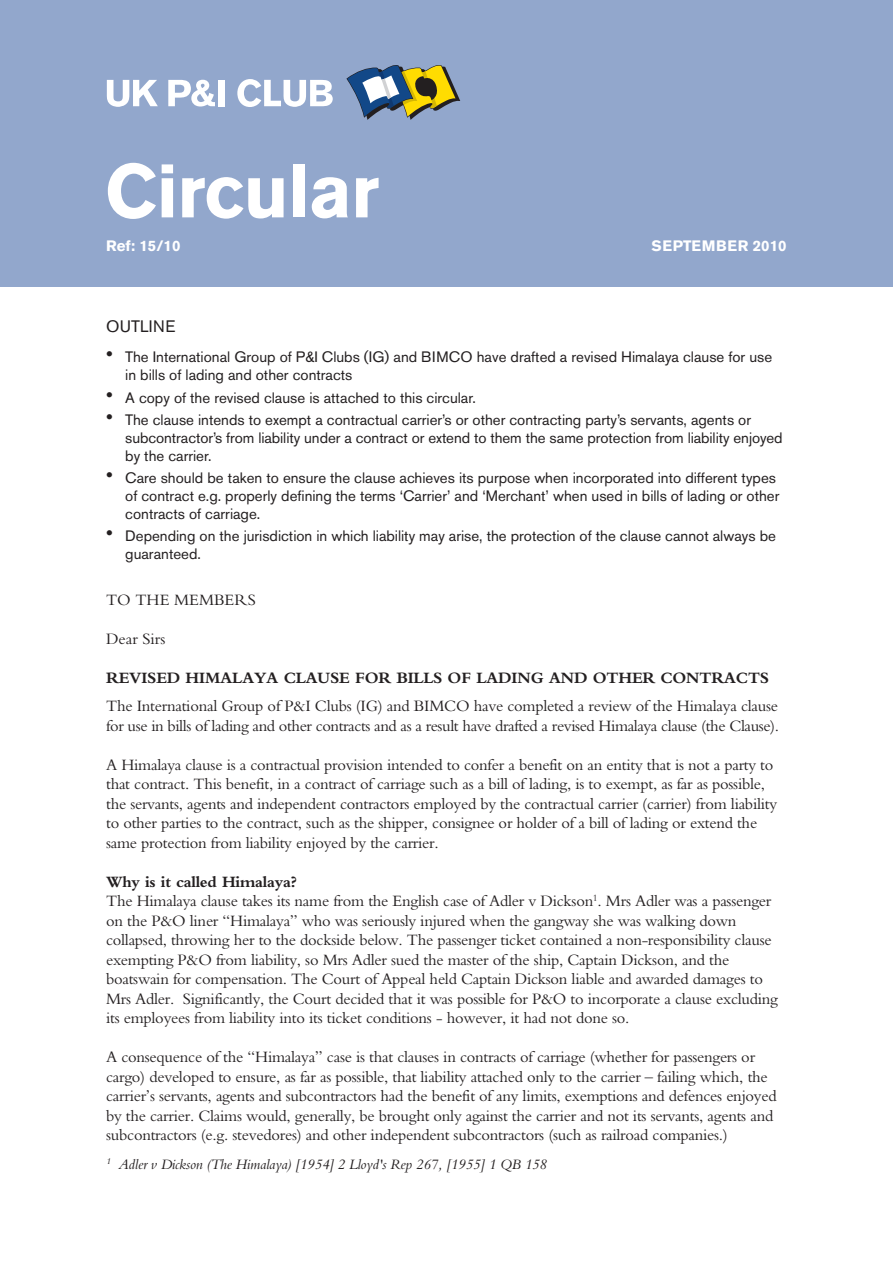
<style>
.page{position:relative;width:893px;height:1263px;background:#fff}
.page>*{position:absolute;margin:0;border:0;box-sizing:border-box;transform-origin:0 0}
.t1{font:700 75px "Akzidenz Grotesk BE";letter-spacing:-.015em;color:#fff}
.t2{font:16.5px/19.5px "Bembo";letter-spacing:-.015em;color:#231f20}
.t3{font:700 16.5px "Bembo";letter-spacing:-.01em;color:#231f20}
.t4{font:16.5px "Akzidenz Grotesk BE";letter-spacing:.01em;color:#231f20}
.t5{font:15px/18px "Akzidenz Grotesk BE";color:#231f20}
.t6{font:italic 15px "Bembo";letter-spacing:-.015em;color:#231f20}
.t7{font:700 15px "Akzidenz Grotesk BE";letter-spacing:.04em;color:#fff}
.t8{font:700 15px "Akzidenz Grotesk BE";color:#fff}
.s1{font-weight:700}
</style>
<div class="page">
<div style="left:0;top:0;width:892px;height:287px;background:#92a7cc"></div>
<svg style="left:346px;top:65px;width:114px;height:55px"></svg>
<svg style="left:107px;top:80px;width:51px;height:27px"></svg>
<svg style="left:168px;top:80px;width:47px;height:27px"></svg>
<div style="left:218px;top:80px;width:7px;height:26px;background:#fff"></div>
<svg style="left:237px;top:79px;width:96px;height:28px"></svg>
<h1 class="t1" style="left:105px;top:148px;width:276px">Circular</h1>
<p class="t8" style="left:106px;top:237px;width:76px">Ref: 15/10</p>
<p class="t7" style="left:651px;top:237px;width:137px">SEPTEMBER 2010</p>
<p class="t4" style="left:106px;top:317px;width:71px">OUTLINE</p>
<p class="t5" style="left:125px;top:348px;width:648px">The International Group of P&amp;I Clubs (IG) and BIMCO have drafted a revised Himalaya clause for use in bills of lading and other contracts</p>
<p class="t5" style="left:125px;top:386px;width:627px;line-height:22.2px">A copy of the revised clause is attached to this circular.<br>The clause intends to exempt a contractual carrier’s or other contracting party’s servants, agents or</p>
<p class="t5" style="left:125px;top:429px;width:659px">subcontractor’s from liability under a contract or extend to them the same protection from liability enjoyed by the carrier.</p>
<p class="t5" style="left:125px;top:469px;width:656px">Care should be taken to ensure the clause achieves its purpose when incorporated into different types of contract e.g. properly defining the terms ‘Carrier’ and ‘Merchant’ when used in bills of lading or other contracts of carriage.</p>
<p class="t5" style="left:125px;top:527px;width:652px">Depending on the jurisdiction in which liability may arise, the protection of the clause cannot always be guaranteed.</p>
<p class="t2" style="left:106px;top:589px;width:151px">TO THE MEMBERS</p>
<p class="t2" style="left:106px;top:628px;width:61px">Dear Sirs</p>
<p class="t3" style="left:106px;top:668px;width:664px">REVISED HIMALAYA CLAUSE FOR BILLS OF LADING AND OTHER CONTRACTS</p>
<p class="t2" style="left:106px;top:696px;width:674px">The International Group of P&amp;I Clubs (IG) and BIMCO have completed a review of the Himalaya clause for use in bills of lading and other contracts and as a result have drafted a revised Himalaya clause (the Clause).</p>
<p class="t2" style="left:106px;top:754px;width:672px">A Himalaya clause is a contractual provision intended to confer a benefit on an entity that is not a party to that contract. This benefit, in a contract of carriage such as a bill of lading, is to exempt, as far as possible, the servants, agents and independent contractors employed by the contractual carrier (carrier) from liability to other parties to the contract, such as the shipper, consignee or holder of a bill of lading or extend the same protection from liability enjoyed by the carrier.</p>
<p class="t2" style="left:106px;top:871px;width:673px"><span class="s1">Why is it called Himalaya?<br></span>The Himalaya clause takes its name from the English case of Adler v Dickson<sup>1</sup>. Mrs Adler was a passenger on the P&amp;O liner “Himalaya” who was seriously injured when the gangway she was walking down collapsed, throwing her to the dockside below. The passenger ticket contained a non-responsibility clause exempting P&amp;O from liability, so Mrs Adler sued the master of the ship, Captain Dickson, and the boatswain for compensation. The Court of Appeal held Captain Dickson liable and awarded damages to Mrs Adler. Significantly, the Court decided that it was possible for P&amp;O to incorporate a clause excluding its employees from liability into its ticket conditions - however, it had not done so.</p>
<p class="t2" style="left:106px;top:1047px;width:672px">A consequence of the “Himalaya” case is that clauses in contracts of carriage (whether for passengers or cargo) developed to ensure, as far as possible, that liability attached only to the carrier – failing which, the carrier’s servants, agents and subcontractors had the benefit of any limits, exemptions and defences enjoyed by the carrier. Claims would, generally, be brought only against the carrier and not its servants, agents and subcontractors (e.g. stevedores) and other independent subcontractors (such as railroad companies.)</p>
<p class="t6" style="left:106px;top:1155px;width:442px"><sup>1</sup> Adler v Dickson (The Himalaya) [1954] 2 Lloyd's Rep 267, [1955] 1 QB 158</p>
</div>
